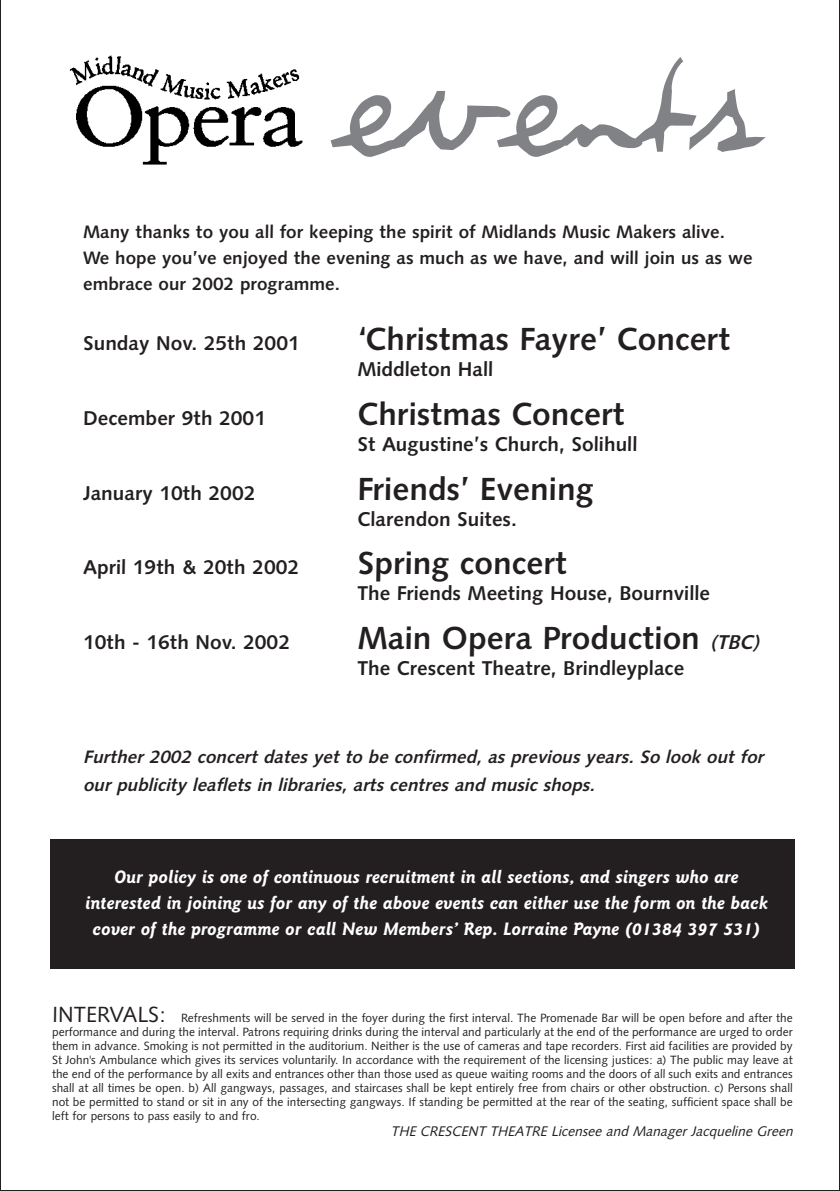
<style>
.page{position:relative;width:840px;height:1191px;background:#fff}
.page>*{position:absolute;margin:0;border:0;box-sizing:border-box;transform-origin:0 0}
.t1{font:175.4px "Violation";letter-spacing:.04em;color:#808285;scale:.93 1}
.t2{font:32px "Humanist 531 BT Bold A";color:#231f20}
.t3{font:20px "Humanist 531 BT Bold A";color:#231f20}
.t4{font:italic 700 18px/26px "Goudy Sans IT Cby BT";color:#fff;text-align:center}
.t5{font:18px/26px "Humanist 531 BT Bold A";color:#231f20}
.t6{font:italic 18px/28px "Humanist 531 BT Bold A";color:#231f20}
.t7{font:italic 14px "Humanist 531 BT Roman A";color:#231f20}
.t8{font:12px/14px "Humanist 531 BT Roman A";color:#231f20;text-align:justify}
.s1{font-style:italic;font-size:20px}
.s2{font-size:22px}
</style>
<div class="page">
<img style="left:69px;top:56px;width:234px;height:109px">
<div style="left:50px;top:839px;width:744px;height:129px;background:#231f20"></div>
<h1 class="t1" style="left:336px;top:-17px;width:450px">events</h1>
<h3 class="t5" style="left:83px;top:220px;width:670px">Many thanks to you all for keeping the spirit of Midlands Music Makers alive.<br>We hope you’ve enjoyed the evening as much as we have, and will join us as we embrace our 2002 programme.</h3>
<h3 class="t3" style="left:83px;top:335px;width:218px">Sunday Nov. 25th 2001</h3>
<h2 class="t2" style="left:357px;top:326px;width:374px">‘Christmas Fayre’ Concert</h2>
<h3 class="t3" style="left:357px;top:361px;width:137px">Middleton Hall</h3>
<h3 class="t3" style="left:83px;top:410px;width:184px">December 9th 2001</h3>
<h2 class="t2" style="left:357px;top:401px;width:269px">Christmas Concert</h2>
<h3 class="t3" style="left:357px;top:436px;width:281px">St Augustine’s Church, Solihull</h3>
<h3 class="t3" style="left:83px;top:484px;width:174px">January 10th 2002</h3>
<h2 class="t2" style="left:357px;top:475px;width:238px">Friends’ Evening</h2>
<h3 class="t3" style="left:357px;top:510px;width:161px">Clarendon Suites.</h3>
<h3 class="t3" style="left:83px;top:559px;width:217px">April 19th &amp; 20th 2002</h3>
<h2 class="t2" style="left:357px;top:550px;width:211px">Spring concert</h2>
<h3 class="t3" style="left:357px;top:585px;width:354px">The Friends Meeting House, Bournville</h3>
<h3 class="t3" style="left:83px;top:634px;width:208px">10th - 16th Nov. 2002</h3>
<h2 class="t2" style="left:357px;top:625px;width:407px">Main Opera Production <span class="s1">(TBC)</span></h2>
<h3 class="t3" style="left:357px;top:660px;width:328px">The Crescent Theatre, Brindleyplace</h3>
<h3 class="t6" style="left:83px;top:744px;width:685px">Further 2002 concert dates yet to be confirmed, as previous years. So look out for our publicity leaflets in libraries, arts centres and music shops.</h3>
<p class="t4" style="left:85px;top:865px;width:683px">Our policy is one of continuous recruitment in all sections, and singers who are interested in joining us for any of the above events can either use the form on the back cover of the programme or call New Members’ Rep. Lorraine Payne (01384 397 531)</p>
<p class="t8" style="left:52px;top:1012px;width:742px"><span class="s2">INTERVALS:</span> Refreshments will be served in the foyer during the first interval. The Promenade Bar will be open before and after the performance and during the interval. Patrons requiring drinks during the interval and particularly at the end of the performance are urged to order them in advance. Smoking is not permitted in the auditorium. Neither is the use of cameras and tape recorders. First aid facilities are provided by St John's Ambulance which gives its services voluntarily. In accordance with the requirement of the licensing justices: a) The public may leave at the end of the performance by all exits and entrances other than those used as queue waiting rooms and the doors of all such exits and entrances shall at all times be open. b) All gangways, passages, and staircases shall be kept entirely free from chairs or other obstruction. c) Persons shall not be permitted to stand or sit in any of the intersecting gangways. If standing be permitted at the rear of the seating, sufficient space shall be left for persons to pass easily to and fro.</p>
<p class="t7" style="left:391px;top:1125px;width:406px">THE CRESCENT THEATRE Licensee and Manager Jacqueline Green</p>
</div>
